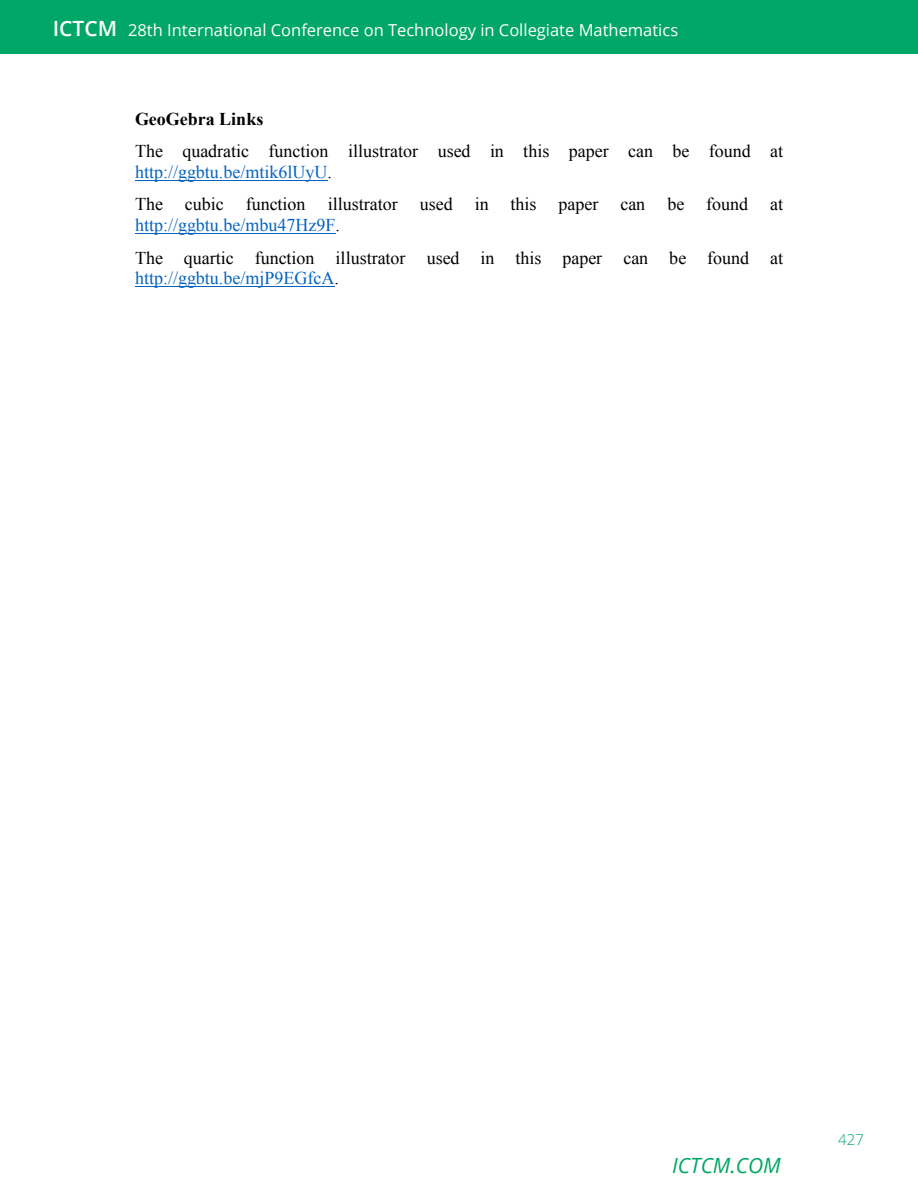
<style>
.page{position:relative;width:918px;height:1188px;background:#fff}
.page>*{position:absolute;margin:0;border:0;box-sizing:border-box;transform-origin:0 0}
.t1{font:italic 21px "Open Sans";color:#00a766}
.t2{font:18px/20.7px "Times New Roman";color:#000}
.t3{font:700 18px "Times New Roman";color:#000}
.t4{font:16.5px "Open Sans";color:#fff}
.t5{font:300 15px "Open Sans";color:#00a766}
.s1{font-weight:600;font-size:21px}
.s2{color:#0563c1}
</style>
<div class="page">
<hr style="left:135px;top:180px;width:192px;height:1px;background:#0563c1">
<hr style="left:135px;top:233px;width:200px;height:1px;background:#0563c1">
<hr style="left:135px;top:286px;width:200px;height:1px;background:#0563c1">
<div style="left:0;top:0;width:918px;height:54px;background:#00a766"></div>
<p class="t4" style="left:53px;top:19px;width:627px"><span class="s1">ICTCM</span> 28th International Conference on Technology in Collegiate Mathematics</p>
<p class="t3" style="left:135px;top:106px;width:130px">GeoGebra Links</p>
<p class="t2" style="left:135px;top:140px;width:650px">The quadratic function illustrator used in this paper can be found at <span class="s2">http://ggbtu.be/mtik6lUyU</span>.</p>
<p class="t2" style="left:135px;top:194px;width:650px">The cubic function illustrator used in this paper can be found at <span class="s2">http://ggbtu.be/mbu47Hz9F</span>.</p>
<p class="t2" style="left:135px;top:247px;width:649px">The quartic function illustrator used in this paper can be found at <span class="s2">http://ggbtu.be/mjP9EGfcA</span>.</p>
<p class="t1" style="left:672px;top:1151px;width:110px">ICTCM.COM</p>
<p class="t5" style="left:838px;top:1130px;width:27px">427</p>
</div>
